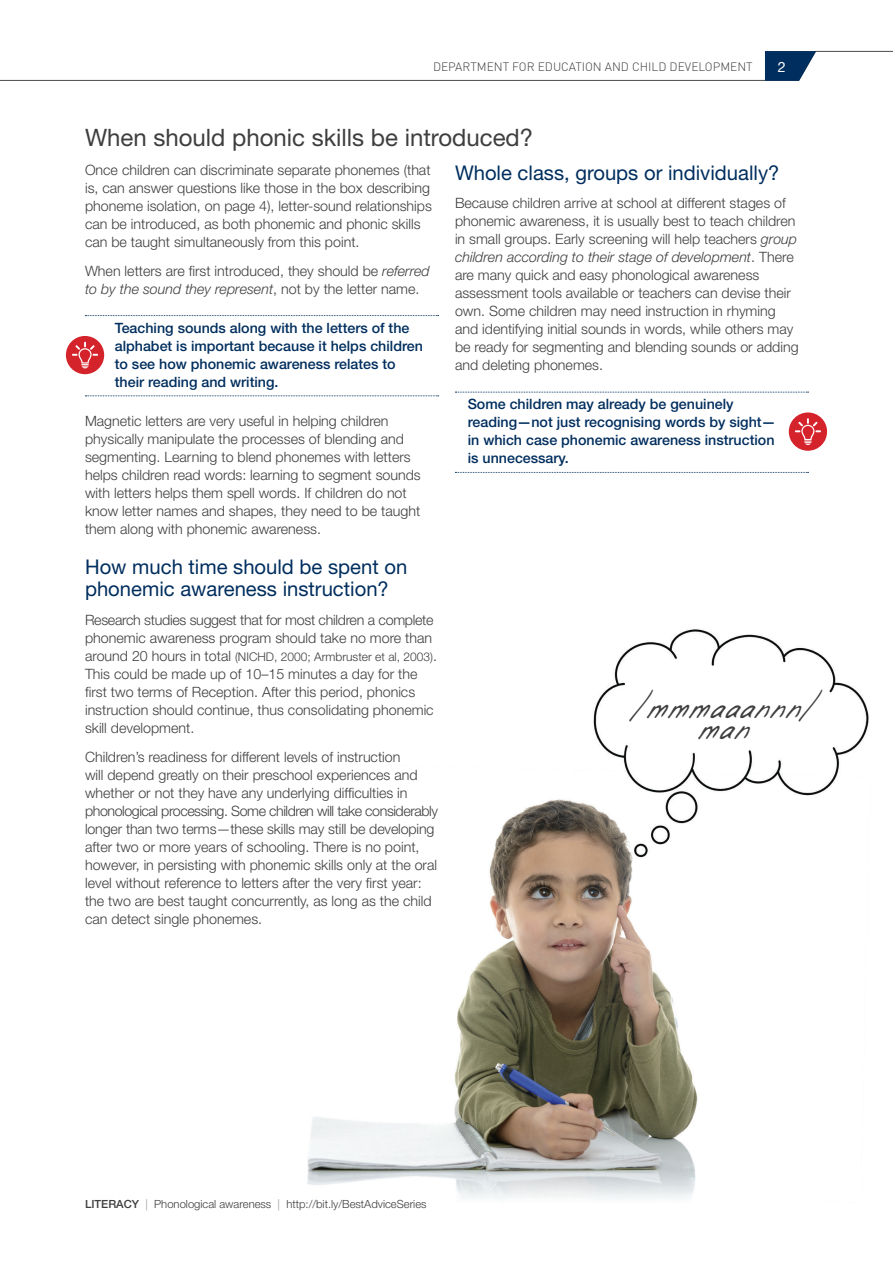
<style>
.page{position:relative;width:893px;height:1263px;background:#fff}
.page>*{position:absolute;margin:0;border:0;box-sizing:border-box;transform-origin:0 0}
.t1{font:33px "Mia Mano";color:#3e3e3f}
.t2{font:24px "Helvetica Neue";color:#3e3e3f}
.t3{font:20.25px/22.5px "Helvetica Neue";color:#002e5e}
.t4{font:300 14.25px/18px "Helvetica Neue";color:#3e3e3f}
.t5{font:500 14.25px/18px "Helvetica Neue";color:#002e5e}
.t6{font:300 14.25px/18px "Helvetica Neue";letter-spacing:-.02em;color:#3e3e3f}
.t7{font:14.25px "Helvetica Neue";color:#fff}
.t8{font:300 12px "Helvetica Neue";color:#3e3e3f}
.t9{font:300 12px "DIN";color:#3e3e3f}
.t10{font:300 11.25px "Helvetica Neue";color:#3e3e3f}
.s1{font-style:italic}
.s2{font-size:14.25px}
.s3{font-weight:500}
.s4{color:#939598}
</style>
<div class="page">
<img style="left:307px;top:629px;width:562px;height:570px">
<svg style="left:85px;top:315px;width:354px;height:1px"></svg>
<svg style="left:85px;top:395px;width:354px;height:1px"></svg>
<svg style="left:455px;top:392px;width:353px;height:1px"></svg>
<svg style="left:455px;top:472px;width:353px;height:1px"></svg>
<svg style="left:0;top:51px;width:893px;height:30px"></svg>
<div style="left:66px;top:336px;width:38px;height:38px;background:#d5232b;border-radius:50%"></div>
<svg style="left:72px;top:341px;width:26px;height:27px"></svg>
<div style="left:789px;top:412px;width:38px;height:39px;background:#d5232b;border-radius:50%"></div>
<svg style="left:795px;top:418px;width:26px;height:27px"></svg>
<p class="t9" style="left:433px;top:59px;width:321px">DEPARTMENT FOR EDUCATION AND CHILD DEVELOPMENT</p>
<p class="t7" style="left:778px;top:58px;width:9px">2</p>
<h2 class="t2" style="left:85px;top:124px;width:450px">When should phonic skills be introduced?</h2>
<p class="t4" style="left:85px;top:161px;width:348px">Once children can discriminate separate phonemes (that is, can answer questions like those in the box describing phoneme isolation, on page 4), letter-sound relationships can be introduced, as both phonemic and phonic skills can be taught simultaneously from this point.</p>
<p class="t4" style="left:85px;top:261px;width:346px">When letters are first introduced, they should be <span class="s1">referred to by the sound they represent</span>, not by the letter name.</p>
<p class="t5" style="left:115px;top:319px;width:310px">Teaching sounds along with the letters of the alphabet is important because it helps children to see how phonemic awareness relates to their reading and writing.</p>
<p class="t4" style="left:85px;top:412px;width:337px">Magnetic letters are very useful in helping children physically manipulate the processes of blending and segmenting. Learning to blend phonemes with letters helps children read words: learning to segment sounds with letters helps them spell words. If children do not know letter names and shapes, they need to be taught them along with phonemic awareness.</p>
<h3 class="t3" style="left:85px;top:555px;width:324px">How much time should be spent on phonemic awareness instruction?</h3>
<p class="t6" style="left:85px;top:610px;width:350px">Research studies suggest that for most children a complete phonemic awareness program should take no more than</p>
<p class="t8" style="left:85px;top:649px;width:353px"><span class="s2">around 20 hours in total</span> (NICHD, 2000; Armbruster et al, 2003)<span class="s2">.</span></p>
<p class="t4" style="left:85px;top:664px;width:350px">This could be made up of 10–15 minutes a day for the first two terms of Reception. After this period, phonics instruction should continue, thus consolidating phonemic skill development.</p>
<p class="t4" style="left:85px;top:747px;width:354px">Children’s readiness for different levels of instruction<br>will depend greatly on their preschool experiences and whether or not they have any underlying difficulties in phonological processing. Some children will take considerably longer than two terms—these skills may still be developing after two or more years of schooling. There is no point, however, in persisting with phonemic skills only at the oral level without reference to letters after the very first year: the two are best taught concurrently, as long as the child can detect single phonemes.</p>
<h3 class="t3" style="left:455px;top:161px;width:326px">Whole class, groups or individually?</h3>
<p class="t4" style="left:455px;top:194px;width:345px">Because children arrive at school at different stages of phonemic awareness, it is usually best to teach children in small groups. Early screening will help teachers <span class="s1">group children according to their stage of development</span>. There are many quick and easy phonological awareness assessment tools available or teachers can devise their own. Some children may need instruction in rhyming and identifying initial sounds in words, while others may be ready for segmenting and blending sounds or adding and deleting phonemes.</p>
<p class="t5" style="left:468px;top:395px;width:310px">Some children may already be genuinely reading—not just recognising words by sight— in which case phonemic awareness instruction is unnecessary.</p>
<h1 class="t1" style="left:632px;top:687px;width:186px">/mmmaaannn/</h1>
<h1 class="t1" style="left:698px;top:709px;width:53px">man</h1>
<p class="t10" style="left:85px;top:1197px;width:343px"><span class="s3">LITERACY</span> <span class="s4">|</span> Phonological awareness <span class="s4">|</span> http://bit.ly/BestAdviceSeries</p>
</div>
